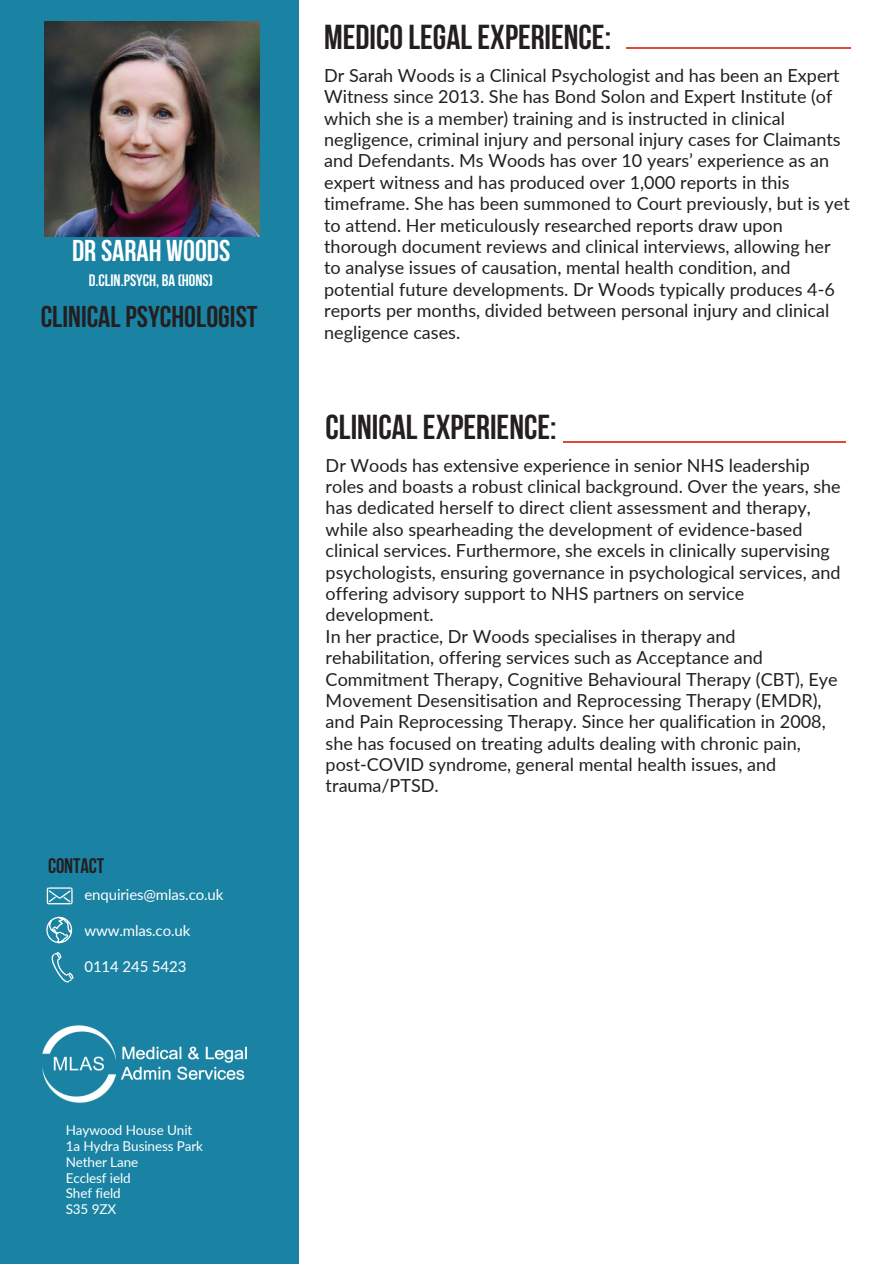
<style>
.page{position:relative;width:894px;height:1264px;background:#fff}
.page>*{position:absolute;margin:0;border:0;box-sizing:border-box;transform-origin:0 0}
.t1{font:700 34.5px "Bebas Neue";color:#231f20}
.t2{font:700 30px "Bebas Neue";color:#231f20}
.t3{font:700 30px "Bebas Neue";color:#fff}
.t4{font:700 21px "Bebas Neue";letter-spacing:-.005em;color:#231f20}
.t5{font:18px/21.3px "Lato";color:#231f20}
.t6{font:700 16.5px "Bebas Neue";color:#fff}
.t7{font:15px "Lato";letter-spacing:-.01em;color:#fff}
.t8{font:13.5px/15.8px "Lato";letter-spacing:-.01em;color:#fff}
</style>
<div class="page">
<hr style="left:562px;top:440px;width:283px;height:2px;background:#e24634">
<div style="left:0;top:0;width:298px;height:1263px;background:#1a83a4"></div>
<hr style="left:626px;top:47px;width:224px;height:2px;background:#e24634">
<img style="left:45px;top:21px;width:214px;height:215px">
<svg style="left:46px;top:887px;width:27px;height:56px"></svg>
<img style="left:42px;top:1025px;width:205px;height:78px">
<p class="t3" style="left:72px;top:238px;width:160px">DR SARAH WOODS</p>
<p class="t6" style="left:89px;top:273px;width:126px">D.CLIN.PSYCH, BA (HONS)</p>
<h3 class="t2" style="left:41px;top:305px;width:218px">CLINICALPSYCHOLOGIST</h3>
<p class="t4" style="left:48px;top:857px;width:58px">CONTACT</p>
<p class="t7" style="left:84px;top:884px;width:140px">enquiries@mlas.co.uk</p>
<p class="t7" style="left:84px;top:920px;width:107px">www.mlas.co.uk</p>
<p class="t7" style="left:84px;top:956px;width:103px">0114 245 5423</p>
<p class="t8" style="left:66px;top:1122px;width:139px">Haywood House Unit<br>1a Hydra Business Park<br>Nether Lane</p>
<p class="t8" style="left:66px;top:1169px;width:66px">Ecclesf ield</p>
<p class="t8" style="left:66px;top:1185px;width:57px">Shef field</p>
<h4 class="t8" style="left:66px;top:1200px;width:52px">S35 9ZX</h4>
<h2 class="t1" style="left:324px;top:23px;width:288px">MEDICOLEGALEXPERIENCE:</h2>
<h2 class="t5" style="left:324px;top:64px;width:527px">Dr Sarah Woods is a Clinical Psychologist and has been an Expert Witness since 2013. She has Bond Solon and Expert Institute (of which she is a member) training and is instructed in clinical negligence, criminal injury and personal injury cases for Claimants and Defendants. Ms Woods has over 10 years’ experience as an expert witness and has produced over 1,000 reports in this timeframe. She has been summoned to Court previously, but is yet to attend. Her meticulously researched reports draw upon thorough document reviews and clinical interviews, allowing her to analyse issues of causation, mental health condition, and potential future developments. Dr Woods typically produces 4-6 reports per months, divided between personal injury and clinical negligence cases.</h2>
<h1 class="t1" style="left:325px;top:413px;width:232px">CLINICALEXPERIENCE:</h1>
<h1 class="t5" style="left:325px;top:454px;width:516px">Dr Woods has extensive experience in senior NHS leadership roles and boasts a robust clinical background. Over the years, she has dedicated herself to direct client assessment and therapy, while also spearheading the development of evidence-based clinical services. Furthermore, she excels in clinically supervising psychologists, ensuring governance in psychological services, and offering advisory support to NHS partners on service development.<br>In her practice, Dr Woods specialises in therapy and rehabilitation, offering services such as Acceptance and Commitment Therapy, Cognitive Behavioural Therapy (CBT), Eye Movement Desensitisation and Reprocessing Therapy (EMDR), and Pain Reprocessing Therapy. Since her qualification in 2008, she has focused on treating adults dealing with chronic pain, post-COVID syndrome, general mental health issues, and trauma/PTSD.</h1>
</div>
